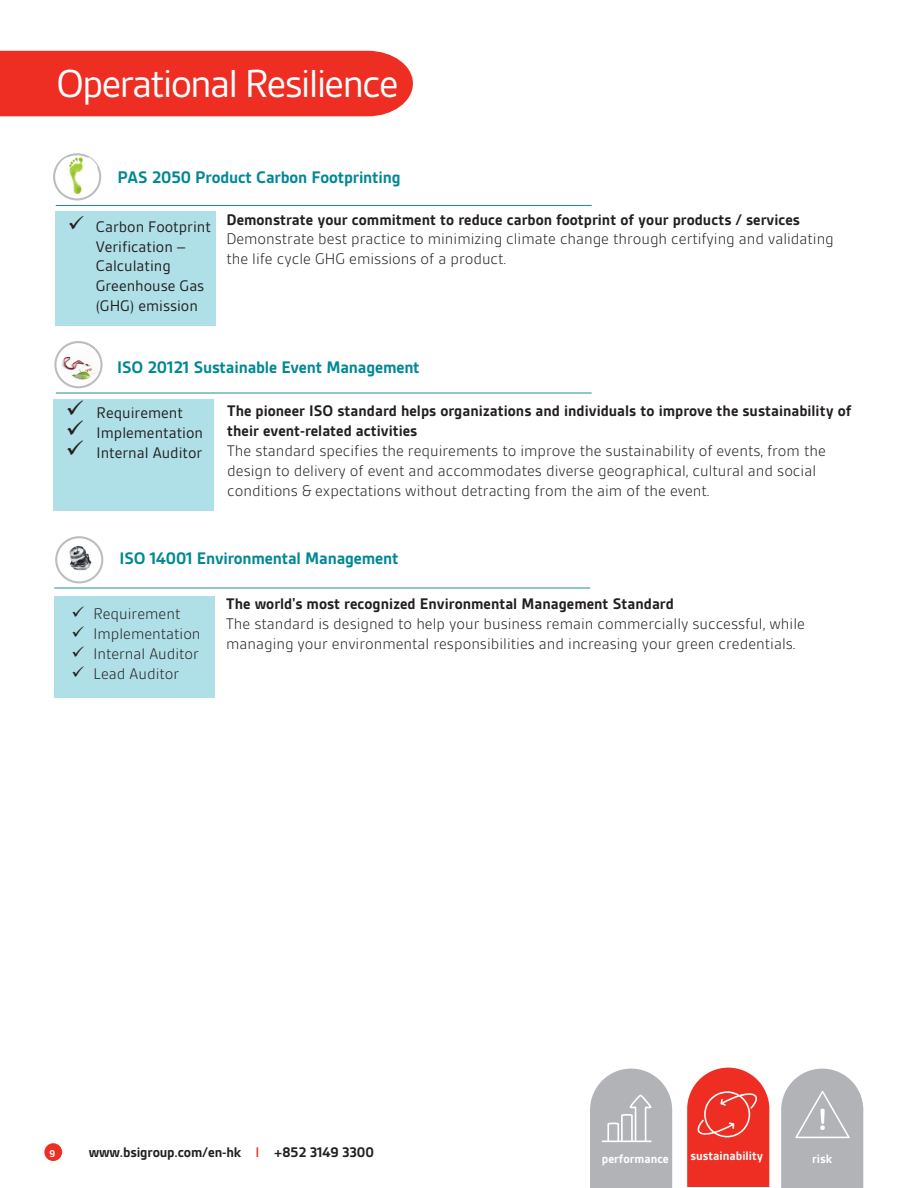
<style>
.page{position:relative;width:918px;height:1188px;background:#fff}
.page>*{position:absolute;margin:0;border:0;box-sizing:border-box;transform-origin:0 0}
.t1{font:42px "BSI Gesta";letter-spacing:-.045em;color:#fff}
.t2{font:700 18px "BSI Gesta";letter-spacing:-.01em;color:#008895}
.t3{font:300 16.5px/20px "BSI Gesta";color:#231f20}
.t4{font:700 16.5px/20px "BSI Gesta";color:#231f20}
.t5{font:16.5px/19.6px "BSI Gesta";color:#231f20}
.t6{font:700 15px "BSI Gesta";letter-spacing:-.01em;color:#231f20}
.t7{font:700 13.2px "BSI Gesta";color:#fff}
.t8{font:700 10.5px "BSI Gesta";color:#fff}
.s1{font-weight:500;color:#ee2e22}
</style>
<div class="page">
<div style="left:0;top:51px;width:413px;height:65px;background:#ee2e22"></div>
<svg style="left:687px;top:1068px;width:82px;height:118px;background:#ef463b"></svg>
<svg style="left:781px;top:1069px;width:82px;height:118px;background:#babbbe"></svg>
<svg style="left:590px;top:1069px;width:82px;height:118px;background:#babbbf"></svg>
<svg style="left:51px;top:153px;width:46px;height:45px"></svg>
<div style="left:53px;top:153px;width:48px;height:47px;border:2px solid #bcbdc0;border-radius:50%"></div>
<div style="left:55px;top:212px;width:161px;height:114px;background:#b0e0e7"></div>
<div style="left:54px;top:341px;width:49px;height:47px;border:2px solid #bcbdc0;border-radius:50%"></div>
<div style="left:54px;top:399px;width:160px;height:112px;background:#b0e0e7"></div>
<img style="left:58px;top:158px;width:39px;height:37px">
<div style="left:55px;top:536px;width:48px;height:47px;border:2px solid #bcbdc0;border-radius:50%"></div>
<div style="left:54px;top:596px;width:160px;height:101px;background:#b0e0e7"></div>
<div style="left:44px;top:1143px;width:18px;height:18px;background:#ee2e22;border-radius:50%"></div>
<hr style="left:54px;top:588px;width:536px;height:1px;background:#008895">
<hr style="left:56px;top:393px;width:536px;height:1px;background:#008895">
<hr style="left:56px;top:205px;width:536px;height:1px;background:#008895">
<img style="left:61px;top:348px;width:39px;height:37px">
<img style="left:61px;top:539px;width:38px;height:36px">
<h1 class="t1" style="left:56px;top:62px;width:344px">Operational Resilience</h1>
<p class="t2" style="left:117px;top:168px;width:285px">PAS 2050 Product Carbon Footprinting</p>
<p class="t4" style="left:226px;top:209px;width:575px">Demonstrate your commitment to reduce carbon footprint of your products / services</p>
<p class="t3" style="left:226px;top:229px;width:609px">Demonstrate best practice to minimizing climate change through certifying and validating the life cycle GHG emissions of a product.</p>
<p class="t5" style="left:96px;top:217px;width:117px;text-indent:-28px">✓ Carbon Footprint<br>Verification –<br>Calculating<br>Greenhouse Gas (GHG) emission</p>
<p class="t2" style="left:117px;top:358px;width:304px">ISO 20121 Sustainable Event Management</p>
<p class="t4" style="left:227px;top:401px;width:626px">The pioneer ISO standard helps organizations and individuals to improve the sustainability of their event-related activities</p>
<p class="t3" style="left:227px;top:441px;width:600px">The standard specifies the requirements to improve the sustainability of events, from the design to delivery of event and accommodates diverse geographical, cultural and social conditions &amp; expectations without detracting from the aim of the event.</p>
<p class="t5" style="left:66px;top:403px;width:119px">✓ Requirement</p>
<p class="t5" style="left:66px;top:423px;width:139px">✓ Implementation</p>
<p class="t5" style="left:66px;top:442px;width:138px">✓ Internal Auditor</p>
<p class="t2" style="left:120px;top:549px;width:281px">ISO 14001 Environmental Management</p>
<p class="t4" style="left:226px;top:594px;width:449px">The world's most recognized Environmental Management Standard</p>
<p class="t3" style="left:226px;top:614px;width:580px">The standard is designed to help your business remain commercially successful, while managing your environmental responsibilities and increasing your green credentials.</p>
<p class="t3" style="left:71px;top:604px;width:110px">✓ Requirement</p>
<p class="t3" style="left:71px;top:624px;width:131px">✓ Implementation</p>
<p class="t3" style="left:71px;top:644px;width:129px">✓ Internal Auditor</p>
<p class="t3" style="left:71px;top:664px;width:109px">✓ Lead Auditor</p>
<p class="t8" style="left:49px;top:1148px;width:7px">9</p>
<p class="t6" style="left:89px;top:1144px;width:287px">www.bsigroup.com/en-hk <span class="s1">I</span> +852 3149 3300</p>
<p class="t7" style="left:602px;top:1151px;width:69px">performance</p>
<p class="t7" style="left:691px;top:1149px;width:74px">sustainability</p>
<p class="t7" style="left:812px;top:1152px;width:21px">risk</p>
</div>
